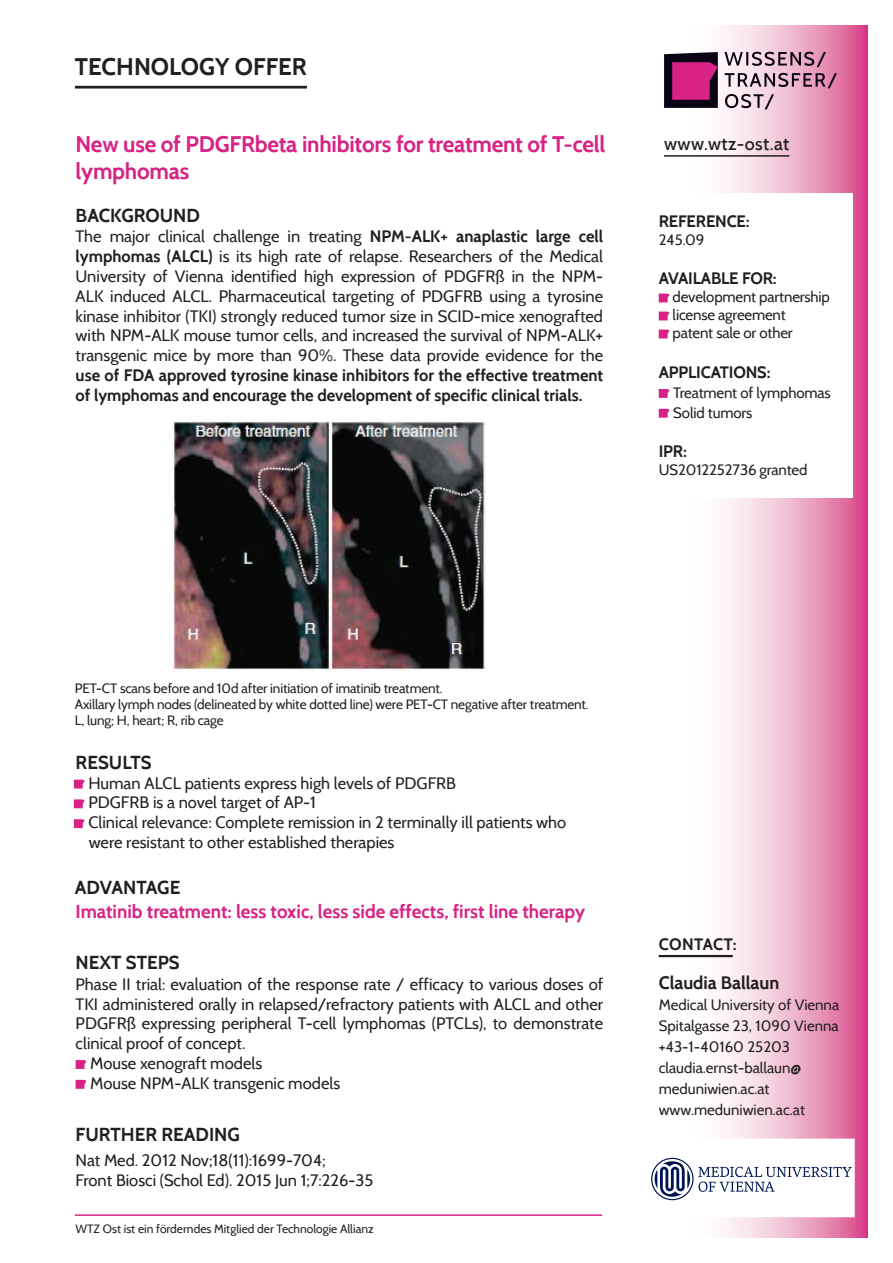
<style>
.page{position:relative;width:893px;height:1263px;background:#fff}
.page>*{position:absolute;margin:0;border:0;box-sizing:border-box;transform-origin:0 0}
.t1{font:700 24px "Cabin";color:#231f20}
.t2{font:700 22.5px/27px "Cabin";letter-spacing:-.01em;color:#d82385}
.t3{font:700 18.75px "Cabin";color:#d82385}
.t4{font:700 18.75px "Cabin";color:#231f20}
.t5{font:500 18px "Cabin";letter-spacing:.025em;color:#231f20}
.t6{font:700 18px "Cabin";color:#231f20}
.t7{font:16.5px/19.8px "Cabin";color:#231f20}
.t8{font:700 16.5px/19.8px "Cabin";color:#231f20}
.t9{font:700 16.5px "Cabin";letter-spacing:.02em;color:#231f20}
.t10{font:15px/21px "Cabin";letter-spacing:-.01em;color:#231f20}
.t11{font:13.5px/16.2px "Cabin";letter-spacing:-.01em;color:#231f20}
.t12{font:12px "Cabin";color:#231f20}
.s1{font-weight:700}
</style>
<div class="page">
<svg style="left:658px;top:26px;width:209px;height:1211px"></svg>
<hr style="left:75px;top:1214px;width:527px;height:2px;background:#d82385">
<hr style="left:75px;top:86px;width:232px;height:3px;background:#231f20">
<svg style="left:725px;top:94px;width:49px;height:15px"></svg>
<svg style="left:725px;top:73px;width:112px;height:15px;background:#a78497"></svg>
<svg style="left:724px;top:52px;width:102px;height:15px;background:#a8899a"></svg>
<svg style="left:664px;top:52px;width:54px;height:56px;background:#751851"></svg>
<hr style="left:664px;top:155px;width:125px;height:2px;background:#231f20">
<div style="left:648px;top:193px;width:205px;height:305px;background:#fff"></div>
<svg style="left:659px;top:294px;width:11px;height:8px"></svg>
<svg style="left:659px;top:312px;width:11px;height:8px"></svg>
<svg style="left:659px;top:330px;width:11px;height:8px"></svg>
<svg style="left:659px;top:389px;width:11px;height:9px"></svg>
<svg style="left:659px;top:409px;width:11px;height:9px"></svg>
<hr style="left:659px;top:955px;width:74px;height:2px;background:#231f20">
<svg style="left:74px;top:780px;width:11px;height:8px"></svg>
<svg style="left:74px;top:799px;width:11px;height:9px"></svg>
<svg style="left:74px;top:819px;width:11px;height:9px"></svg>
<svg style="left:76px;top:1060px;width:10px;height:9px"></svg>
<svg style="left:76px;top:1080px;width:10px;height:9px"></svg>
<img style="left:172px;top:421px;width:314px;height:249px">
<svg style="left:651px;top:1138px;width:204px;height:79px"></svg>
<h1 class="t1" style="left:75px;top:52px;width:234px">TECHNOLOGY OFFER</h1>
<h2 class="t2" style="left:76px;top:130px;width:531px">New use of PDGFRbeta inhibitors for treatment of T-cell lymphomas</h2>
<p class="t4" style="left:76px;top:204px;width:126px">BACKGROUND</p>
<p class="t7" style="left:76px;top:227px;width:529px;text-align:justify">The major clinical challenge in treating <span class="s1">NPM-ALK+ anaplastic large cell lymphomas (ALCL)</span> is its high rate of relapse. Researchers of the Medical University of Vienna identified high expression of PDGFRß in the NPM-ALK induced ALCL. Pharmaceutical targeting of PDGFRB using a tyrosine kinase inhibitor (TKI) strongly reduced tumor size in SCID-mice xenografted with NPM-ALK mouse tumor cells, and increased the survival of NPM-ALK+ transgenic mice by more than 90%. These data provide evidence for the</p>
<p class="t8" style="left:76px;top:365px;width:529px">use of FDA approved tyrosine kinase inhibitors for the effective treatment of lymphomas and encourage the development of specific clinical trials.</p>
<p class="t5" style="left:664px;top:133px;width:127px">www.wtz-ost.at</p>
<p class="t8" style="left:659px;top:211px;width:92px">REFERENCE:</p>
<p class="t10" style="left:659px;top:229px;width:47px">245.09</p>
<p class="t8" style="left:659px;top:269px;width:120px">AVAILABLE FOR:</p>
<p class="t10" style="left:673px;top:288px;width:159px;line-height:18px">development partnership license agreement patent sale or other</p>
<p class="t8" style="left:659px;top:362px;width:113px">APPLICATIONS:</p>
<p class="t10" style="left:673px;top:383px;width:159px;line-height:19.8px">Treatment of lymphomas<br>Solid tumors</p>
<p class="t8" style="left:659px;top:442px;width:30px">IPR:</p>
<p class="t10" style="left:659px;top:459px;width:150px">US2012252736 granted</p>
<p class="t11" style="left:75px;top:680px;width:515px">PET-CT scans before and 10d after initiation of imatinib treatment.<br>Axillary lymph nodes (delineated by white dotted line) were PET-CT negative after treatment.<br>L, lung; H, heart; R, rib cage</p>
<p class="t4" style="left:76px;top:751px;width:78px">RESULTS</p>
<p class="t7" style="left:88px;top:773px;width:479px">Human ALCL patients express high levels of PDGFRB<br>PDGFRB is a novel target of AP-1<br>Clinical relevance: Complete remission in 2 terminally ill patients who were resistant to other established therapies</p>
<p class="t4" style="left:75px;top:876px;width:107px">ADVANTAGE</p>
<p class="t3" style="left:76px;top:899px;width:511px">Imatinib treatment: less toxic, less side effects, first line therapy</p>
<p class="t4" style="left:76px;top:950px;width:106px">NEXT STEPS</p>
<p class="t7" style="left:76px;top:974px;width:529px">Phase II trial: evaluation of the response rate / efficacy to various doses of</p>
<p class="t7" style="left:76px;top:994px;width:529px">TKI administered orally in relapsed/refractory patients with ALCL and other</p>
<p class="t7" style="left:76px;top:1013px;width:529px">PDGFRß expressing peripheral T-cell lymphomas (PTCLs), to demonstrate</p>
<p class="t7" style="left:76px;top:1033px;width:171px">clinical proof of concept.</p>
<p class="t7" style="left:90px;top:1053px;width:174px">Mouse xenograft models</p>
<p class="t7" style="left:90px;top:1073px;width:252px">Mouse NPM-ALK transgenic models</p>
<p class="t4" style="left:76px;top:1123px;width:166px">FURTHER READING</p>
<p class="t7" style="left:76px;top:1150px;width:299px">Nat Med. 2012 Nov;18(11):1699-704;<br>Front Biosci (Schol Ed). 2015 Jun 1;7:226-35</p>
<p class="t12" style="left:76px;top:1222px;width:300px">WTZ Ost ist ein förderndes Mitglied der Technologie Allianz</p>
<p class="t9" style="left:659px;top:934px;width:79px">CONTACT:</p>
<p class="t6" style="left:659px;top:971px;width:122px">Claudia Ballaun</p>
<p class="t10" style="left:659px;top:994px;width:182px">Medical University of Vienna<br>Spitalgasse 23, 1090 Vienna +43-1-40160 25203 claudia.ernst-ballaun@ meduniwien.ac.at www.meduniwien.ac.at</p>
</div>
